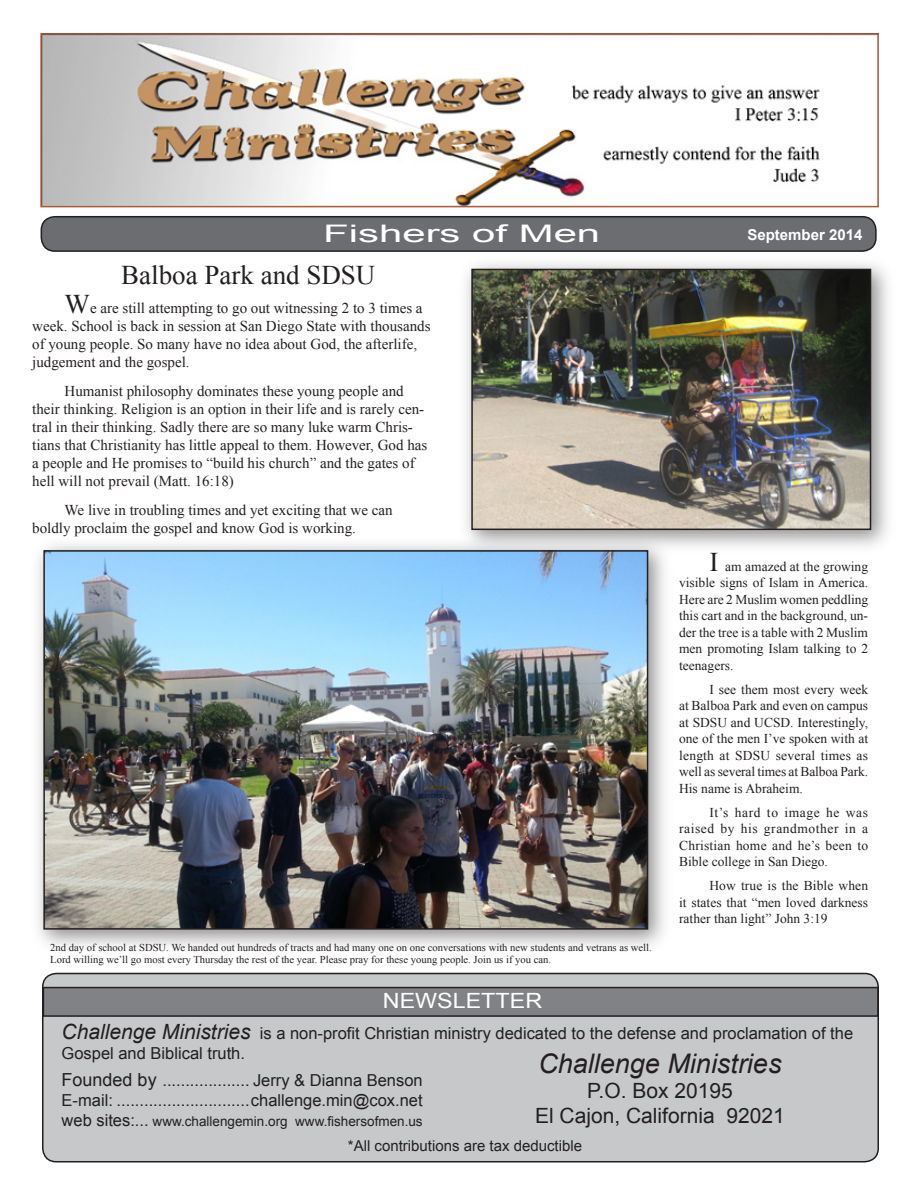
<style>
.page{position:relative;width:918px;height:1188px;background:#fff}
.page>*{position:absolute;margin:0;border:0;box-sizing:border-box;transform-origin:0 0}
.t1{font:italic 27px "Arial";color:#231f20}
.BodyTextChallenge{font:27px "Times New Roman";color:#231f20}
.t2{font:24.15px "Arial";color:#fff;scale:1.73 1}
.t3{font:21px "Arial";color:#231f20}
.t4{font:21px "Arial";color:#fff;scale:1.11 1}
.t5{font:16.5px/19.8px "Arial";color:#231f20}
.BodyTextChallenge-2{font:15px/18px "Times New Roman";color:#231f20}
.t6{font:15px "Arial";color:#231f20}
.t7{font:700 15px "Arial";color:#fff}
._00_BodyTextJoel{font:13.5px/16.5px "Times New Roman";color:#231f20;text-align:justify}
.t8{font:13.5px "Arial";color:#231f20}
.t9{font:10.5px/12px "Times New Roman";color:#231f20}
.s1{font-size:27px}
.s2{font-style:italic;font-size:21px}
.s3{font-size:18px}
.s4{font-size:16.5px}
</style>
<div class="page">
<div style="left:41px;top:217px;width:835px;height:34px;background:#6c6d70;border-radius:14px"></div>
<div style="left:41px;top:216px;width:836px;height:36px;border:2px solid #231f20;border-radius:14px"></div>
<img style="left:43px;top:36px;width:777px;height:168px">
<div style="left:40px;top:33px;width:839px;height:174px;border:2px solid #ad5937"></div>
<div style="left:43px;top:974px;width:835px;height:188px;background:#c7c8ca;border-radius:14px"></div>
<div style="left:42px;top:973px;width:837px;height:189px;border:2px solid #231f20;border-radius:14px"></div>
<div style="left:43px;top:988px;width:835px;height:28px;background:#808285"></div>
<div style="left:43px;top:987px;width:836px;height:30px;border:2px solid #231f20"></div>
<div style="left:31px;top:538px;width:642px;height:415px;background:#231f20;opacity:.51"></div>
<img style="left:46px;top:553px;width:599px;height:374px">
<div style="left:43px;top:550px;width:605px;height:380px;border:2px solid #231f20"></div>
<div style="left:459px;top:256px;width:436px;height:298px;background:#231f20;opacity:.51"></div>
<img style="left:474px;top:272px;width:394px;height:255px">
<div style="left:471px;top:269px;width:400px;height:261px;border:2px solid #231f20"></div>
<p class="t2" style="left:323px;top:218px;width:162px">Fishers of Men</p>
<p class="BodyTextChallenge" style="left:121px;top:257px;width:256px">Balboa Park and SDSU</p>
<p class="BodyTextChallenge-2" style="left:32px;top:299px;width:400px;text-indent:32px"><span class="s1">W</span>e are still attempting to go out witnessing 2 to 3 times a week. School is back in session at San Diego State with thousands of young people. So many have no idea about God, the afterlife, judgement and the gospel.</p>
<p class="BodyTextChallenge-2" style="left:32px;top:382px;width:397px;text-indent:32px">Humanist philosophy dominates these young people and their thinking. Religion is an option in their life and is rarely cen&shy;tral in their thinking. Sadly there are so many luke warm Chris&shy;tians that Christianity has little appeal to them. However, God has a people and He promises to “build his church” and the gates of hell will not prevail (Matt. 16:18)</p>
<p class="BodyTextChallenge-2" style="left:32px;top:500px;width:362px;text-indent:32px">We live in troubling times and yet exciting that we can boldly proclaim the gospel and know God is working.</p>
<p class="t9" style="left:50px;top:942px;width:603px">2nd day of school at SDSU. We handed out hundreds of tracts and had many one on one conversations with new students and vetrans as well.<br>Lord willing we’ll go most every Thursday the rest of the year. Please pray for these young people. Join us if you can.</p>
<p class="t4" style="left:383px;top:987px;width:145px">NEWSLETTER</p>
<p class="t7" style="left:747px;top:225px;width:117px">September 2014</p>
<p class="_00_BodyTextJoel" style="left:679px;top:558px;width:191px;text-indent:30px"><span class="s1">I</span> am amazed at the growing visible signs of Islam in America.<br>Here are 2 Muslim women peddling this cart and in the background, un&shy;der the tree is a table with 2 Muslim men promoting Islam talking to 2 teenagers.</p>
<p class="_00_BodyTextJoel" style="left:679px;top:681px;width:191px;text-indent:30px">I see them most every week at Balboa Park and even on campus at SDSU and UCSD. Interestingly, one of the men I’ve spoken with at length at SDSU several times as well as several times at Balboa Park.<br>His name is Abraheim.</p>
<p class="_00_BodyTextJoel" style="left:679px;top:804px;width:191px;text-indent:30px">It’s hard to image he was raised by his grandmother in a Christian home and he’s been to Bible college in San Diego.</p>
<p class="_00_BodyTextJoel" style="left:679px;top:877px;width:190px;text-indent:30px">How true is the Bible when it states that “men loved darkness rather than light” John 3:19</p>
<p class="t5" style="left:62px;top:1023px;width:793px"><span class="s2">Challenge Ministries</span> is a non-profit Christian ministry dedicated to the defense and proclamation of the<br>Gospel and Biblical truth.</p>
<p class="t5" style="left:62px;top:1070px;width:363px"><span class="s3">Founded by</span> ................... Jerry &amp; Dianna Benson</p>
<p class="t5" style="left:62px;top:1090px;width:363px">E-mail: .............................challenge.min@cox.net</p>
<p class="t8" style="left:62px;top:1112px;width:363px"><span class="s4">web sites:...</span> www.challengemin.org www.fishersofmen.us</p>
<p class="t1" style="left:538px;top:1046px;width:245px">Challenge Ministries</p>
<p class="t3" style="left:587px;top:1077px;width:147px">P.O. Box 20195</p>
<p class="t3" style="left:535px;top:1102px;width:251px">El Cajon, California 92021</p>
<p class="t6" style="left:348px;top:1136px;width:236px">*All contributions are tax deductible</p>
</div>
